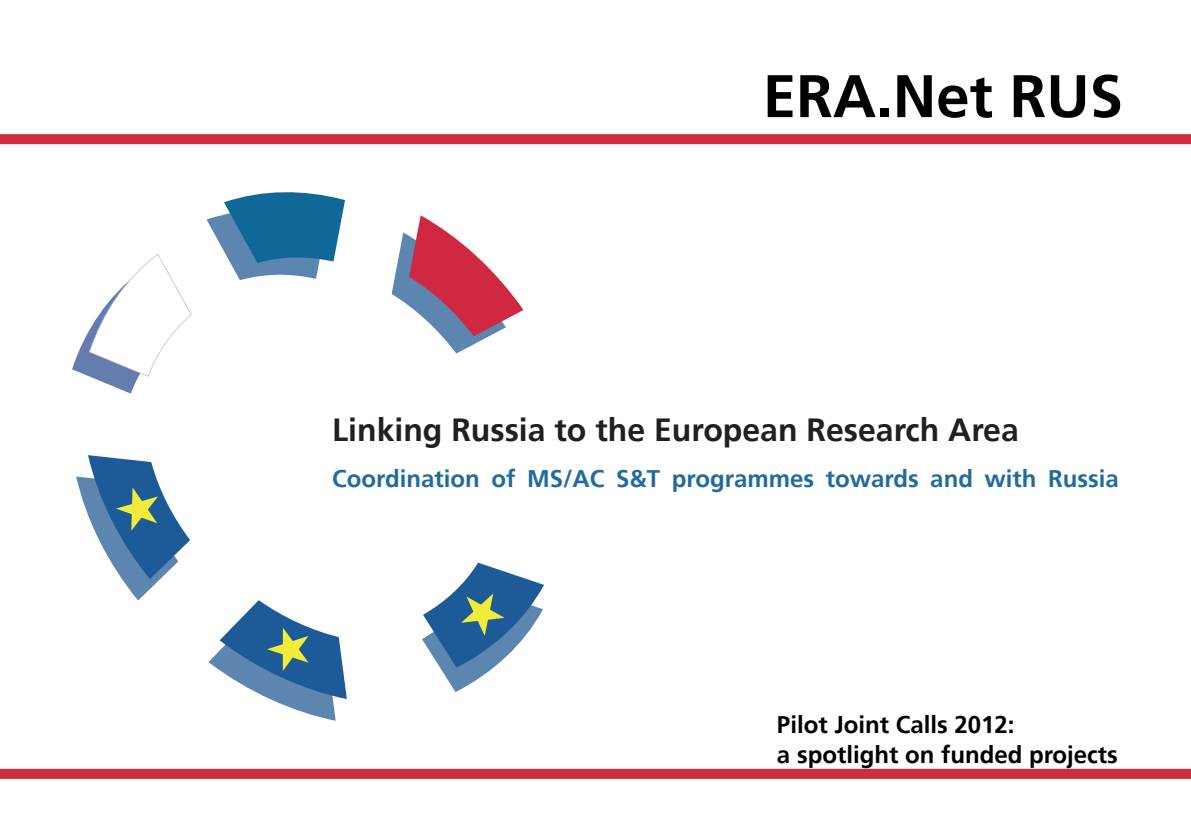
<style>
.page{position:relative;width:1191px;height:840px;background:#fff}
.page>*{position:absolute;margin:0;border:0;box-sizing:border-box;transform-origin:0 0}
.t1{font:700 60px "Frutiger";color:#000}
.t2{font:700 32px "Frutiger";color:#231f20}
.t3{font:700 24px "Frutiger";color:#226b9e}
.t4{font:700 24px/30px "Frutiger";color:#000}
</style>
<div class="page">
<svg style="left:392px;top:215px;width:131px;height:138px"></svg>
<svg style="left:207px;top:192px;width:138px;height:88px"></svg>
<svg style="left:72px;top:254px;width:120px;height:139px"></svg>
<svg style="left:208px;top:600px;width:139px;height:120px"></svg>
<svg style="left:76px;top:455px;width:114px;height:145px"></svg>
<svg style="left:422px;top:562px;width:122px;height:129px"></svg>
<div style="left:0;top:134px;width:1191px;height:10px;background:#d02b3f"></div>
<div style="left:0;top:768px;width:1191px;height:10px;background:#d02b3f"></div>
<h1 class="t1" style="left:763px;top:61px;width:362px">ERA.Net RUS</h1>
<h2 class="t2" style="left:332px;top:411px;width:688px">Linking Russia to the European Research Area</h2>
<p class="t3" style="left:332px;top:464px;width:788px">Coordination of MS/AC S&amp;T programmes towards and with Russia</p>
<p class="t4" style="left:777px;top:709px;width:342px">Pilot Joint Calls 2012:<br>a spotlight on funded projects</p>
</div>
